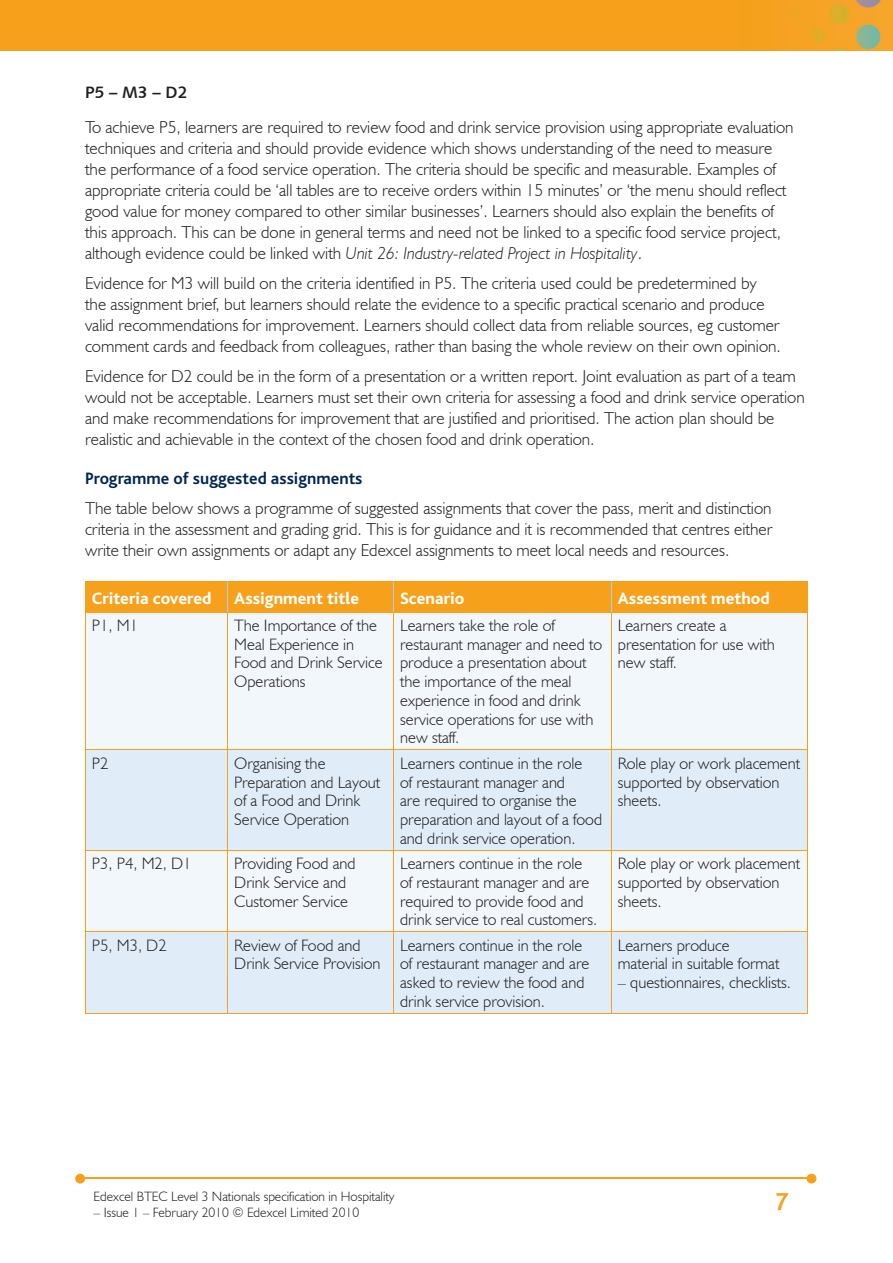
<style>
.page{position:relative;width:893px;height:1263px;background:#fff}
.page>*{position:absolute;margin:0;border:0;box-sizing:border-box;transform-origin:0 0}
.t1{font:700 25.5px "Bliss";color:#f6a01b}
.t2{font:300 17.25px/21px "Humanist 521 BT";color:#231f20}
.t3{font:800 17.25px "Bliss";color:#fff}
.t4{font:700 17.25px "Bliss";color:#002556}
.t5{font:300 16.5px/18.8px "Humanist 521 BT";color:#231f20}
.t6{font:16.5px "Humanist 531 BT Bold A";color:#231f20}
.t7{font:300 13.5px "Humanist 521 BT";color:#231f20}
.s1{font-style:italic}
</style>
<div class="page">
<img style="left:0;top:0;width:893px;height:51px">
<hr style="left:82px;top:1178px;width:728px;height:1px;background:#f6a01b">
<svg style="left:807px;top:1174px;width:9px;height:9px"></svg>
<svg style="left:75px;top:1174px;width:10px;height:9px"></svg>
<div style="left:86px;top:582px;width:721px;height:30px;background:#f6a01b"></div>
<div style="left:86px;top:613px;width:721px;height:136px;background:#f2f7fb"></div>
<svg style="left:86px;top:750px;width:721px;height:263px;fill:#e0edf8"></svg>
<hr style="left:228px;top:582px;width:1px;height:30px;background:#accfed">
<hr style="left:393px;top:582px;width:1px;height:30px;background:#accfed">
<hr style="left:611px;top:582px;width:1px;height:30px;background:#accfed">
<hr style="left:85px;top:612px;width:143px;height:1px;background:#f6a01b">
<hr style="left:228px;top:612px;width:166px;height:1px;background:#f6a01b">
<hr style="left:394px;top:612px;width:217px;height:1px;background:#f6a01b">
<hr style="left:611px;top:612px;width:197px;height:1px;background:#f6a01b">
<hr style="left:85px;top:582px;width:1px;height:30px;background:#f6a01b">
<hr style="left:807px;top:582px;width:1px;height:30px;background:#f6a01b">
<hr style="left:85px;top:581px;width:143px;height:1px;background:#f6a01b">
<hr style="left:228px;top:581px;width:166px;height:1px;background:#f6a01b">
<hr style="left:394px;top:581px;width:217px;height:1px;background:#f6a01b">
<hr style="left:611px;top:581px;width:197px;height:1px;background:#f6a01b">
<hr style="left:228px;top:612px;width:1px;height:137px;background:#f6a01b">
<hr style="left:393px;top:612px;width:1px;height:137px;background:#f6a01b">
<hr style="left:611px;top:612px;width:1px;height:137px;background:#f6a01b">
<hr style="left:85px;top:612px;width:1px;height:137px;background:#f6a01b">
<hr style="left:807px;top:612px;width:1px;height:137px;background:#f6a01b">
<hr style="left:228px;top:750px;width:1px;height:100px;background:#f6a01b">
<hr style="left:393px;top:750px;width:1px;height:100px;background:#f6a01b">
<hr style="left:611px;top:750px;width:1px;height:100px;background:#f6a01b">
<hr style="left:85px;top:750px;width:1px;height:100px;background:#f6a01b">
<hr style="left:807px;top:750px;width:1px;height:100px;background:#f6a01b">
<hr style="left:85px;top:749px;width:143px;height:1px;background:#f6a01b">
<hr style="left:228px;top:749px;width:166px;height:1px;background:#f6a01b">
<hr style="left:394px;top:749px;width:217px;height:1px;background:#f6a01b">
<hr style="left:611px;top:749px;width:197px;height:1px;background:#f6a01b">
<hr style="left:228px;top:850px;width:1px;height:81px;background:#f6a01b">
<hr style="left:393px;top:850px;width:1px;height:81px;background:#f6a01b">
<hr style="left:611px;top:850px;width:1px;height:81px;background:#f6a01b">
<hr style="left:85px;top:850px;width:1px;height:81px;background:#f6a01b">
<hr style="left:807px;top:850px;width:1px;height:81px;background:#f6a01b">
<hr style="left:85px;top:850px;width:143px;height:1px;background:#f6a01b">
<hr style="left:228px;top:850px;width:166px;height:1px;background:#f6a01b">
<hr style="left:394px;top:850px;width:217px;height:1px;background:#f6a01b">
<hr style="left:611px;top:850px;width:197px;height:1px;background:#f6a01b">
<hr style="left:228px;top:932px;width:1px;height:81px;background:#f6a01b">
<hr style="left:393px;top:932px;width:1px;height:81px;background:#f6a01b">
<hr style="left:611px;top:932px;width:1px;height:81px;background:#f6a01b">
<hr style="left:85px;top:1013px;width:143px;height:1px;background:#f6a01b">
<hr style="left:228px;top:1013px;width:166px;height:1px;background:#f6a01b">
<hr style="left:394px;top:1013px;width:217px;height:1px;background:#f6a01b">
<hr style="left:611px;top:1013px;width:197px;height:1px;background:#f6a01b">
<hr style="left:85px;top:932px;width:1px;height:81px;background:#f6a01b">
<hr style="left:807px;top:932px;width:1px;height:81px;background:#f6a01b">
<hr style="left:85px;top:931px;width:143px;height:1px;background:#f6a01b">
<hr style="left:228px;top:931px;width:166px;height:1px;background:#f6a01b">
<hr style="left:394px;top:931px;width:217px;height:1px;background:#f6a01b">
<hr style="left:611px;top:931px;width:197px;height:1px;background:#f6a01b">
<p class="t6" style="left:85px;top:82px;width:104px">P5 – M3 – D2</p>
<p class="t2" style="left:85px;top:116px;width:710px">To achieve P5, learners are required to review food and drink service provision using appropriate evaluation techniques and criteria and should provide evidence which shows understanding of the need to measure the performance of a food service operation. The criteria should be specific and measurable. Examples of appropriate criteria could be ‘all tables are to receive orders within 15 minutes’ or ‘the menu should reflect good value for money compared to other similar businesses’. Learners should also explain the benefits of this approach. This can be done in general terms and need not be linked to a specific food service project, although evidence could be linked with <span class="s1">Unit 26: Industry-related Project in Hospitality</span>.</p>
<p class="t2" style="left:85px;top:272px;width:697px">Evidence for M3 will build on the criteria identified in P5. The criteria used could be predetermined by the assignment brief, but learners should relate the evidence to a specific practical scenario and produce valid recommendations for improvement. Learners should collect data from reliable sources, eg customer comment cards and feedback from colleagues, rather than basing the whole review on their own opinion.</p>
<p class="t2" style="left:85px;top:365px;width:721px">Evidence for D2 could be in the form of a presentation or a written report. Joint evaluation as part of a team would not be acceptable. Learners must set their own criteria for assessing a food and drink service operation and make recommendations for improvement that are justified and prioritised. The action plan should be realistic and achievable in the context of the chosen food and drink operation.</p>
<p class="t4" style="left:85px;top:469px;width:279px">Programme of suggested assignments</p>
<p class="t2" style="left:85px;top:497px;width:689px;text-align:justify">The table below shows a programme of suggested assignments that cover the pass, merit and distinction criteria in the assessment and grading grid. This is for guidance and it is recommended that centres either write their own assignments or adapt any Edexcel assignments to meet local needs and resources.</p>
<p class="t3" style="left:92px;top:589px;width:121px">Criteria covered</p>
<p class="t3" style="left:234px;top:589px;width:126px">Assignment title</p>
<p class="t3" style="left:400px;top:589px;width:66px">Scenario</p>
<p class="t3" style="left:618px;top:589px;width:153px">Assessment method</p>
<p class="t5" style="left:92px;top:616px;width:48px">P1, M1</p>
<p class="t5" style="left:234px;top:616px;width:150px">The Importance of the<br>Meal Experience in<br>Food and Drink Service<br>Operations</p>
<p class="t5" style="left:400px;top:616px;width:203px">Learners take the role of restaurant manager and need to produce a presentation about the importance of the meal experience in food and drink service operations for use with new staff.</p>
<p class="t5" style="left:618px;top:616px;width:158px">Learners create a presentation for use with new staff.</p>
<p class="t5" style="left:92px;top:753px;width:18px">P2</p>
<p class="t5" style="left:234px;top:753px;width:147px">Organising the<br>Preparation and Layout of a Food and Drink<br>Service Operation</p>
<p class="t5" style="left:400px;top:753px;width:203px">Learners continue in the role<br>of restaurant manager and<br>are required to organise the preparation and layout of a food and drink service operation.</p>
<p class="t5" style="left:618px;top:753px;width:184px">Role play or work placement supported by observation sheets.</p>
<p class="t5" style="left:92px;top:854px;width:101px">P3, P4, M2, D1</p>
<p class="t5" style="left:234px;top:854px;width:123px">Providing Food and<br>Drink Service and<br>Customer Service</p>
<p class="t5" style="left:400px;top:854px;width:199px">Learners continue in the role of restaurant manager and are required to provide food and drink service to real customers.</p>
<p class="t5" style="left:618px;top:854px;width:184px">Role play or work placement supported by observation sheets.</p>
<p class="t5" style="left:92px;top:935px;width:76px">P5, M3, D2</p>
<p class="t5" style="left:234px;top:935px;width:148px">Review of Food and<br>Drink Service Provision</p>
<p class="t5" style="left:400px;top:935px;width:191px">Learners continue in the role of restaurant manager and are asked to review the food and drink service provision.</p>
<p class="t5" style="left:618px;top:935px;width:163px">Learners produce material in suitable format</p>
<p class="t5" style="left:618px;top:973px;width:175px">– questionnaires, checklists.</p>
<p class="t7" style="left:94px;top:1188px;width:303px">Edexcel BTEC Level 3 Nationals specification in Hospitality</p>
<p class="t7" style="left:94px;top:1204px;width:267px">– Issue 1 – February 2010 © Edexcel Limited 2010</p>
<h1 class="t1" style="left:775px;top:1189px;width:15px">7</h1>
</div>
